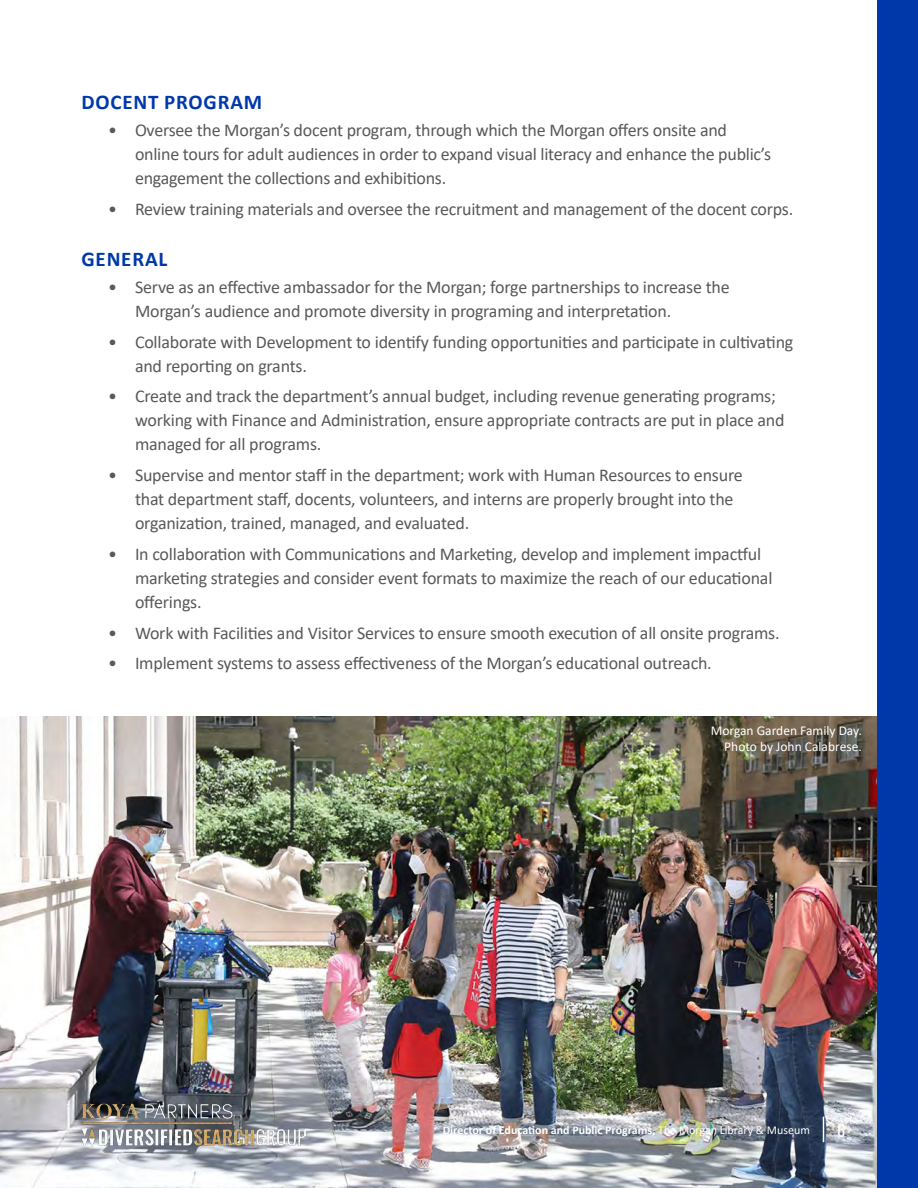
<style>
.page{position:relative;width:918px;height:1188px;background:#fff}
.page>*{position:absolute;margin:0;border:0;box-sizing:border-box;transform-origin:0 0}
.t1{font:700 21px "Calibri";letter-spacing:.04em;color:#0038a9}
.t2{font:18px/24px "Calibri";letter-spacing:-.01em;color:#58595b}
.t3{font:16.5px "Oswald";color:#fff}
.t4{font:13.5px/16.2px "Calibri";color:#fff;text-align:right}
.t5{font:700 12px "Calibri";color:#fff}
.s1{font-weight:400}
</style>
<div class="page">
<img style="left:0;top:716px;width:878px;height:472px">
<div style="left:878px;top:0;width:40px;height:1188px;background:#0038a9"></div>
<img style="left:81px;top:1104px;width:225px;height:42px">
<svg style="left:823px;top:1117px;width:1px;height:25px"></svg>
<p class="t1" style="left:81px;top:87px;width:182px">DOCENT PROGRAM</p>
<p class="t2" style="left:135px;top:118px;width:638px;text-indent:-27px">• Oversee the Morgan’s docent program, through which the Morgan offers onsite and online tours for adult audiences in order to expand visual literacy and enhance the public’s engagement the collections and exhibitions.</p>
<p class="t2" style="left:108px;top:196px;width:687px">• Review training materials and oversee the recruitment and management of the docent corps.</p>
<p class="t1" style="left:81px;top:244px;width:88px">GENERAL</p>
<p class="t2" style="left:135px;top:275px;width:596px;text-indent:-27px">• Serve as an effective ambassador for the Morgan; forge partnerships to increase the<br>Morgan’s audience and promote diversity in programing and interpretation.</p>
<p class="t2" style="left:135px;top:329px;width:660px;text-indent:-27px">• Collaborate with Development to identify funding opportunities and participate in cultivating and reporting on grants.</p>
<p class="t2" style="left:135px;top:384px;width:651px;text-indent:-27px">• Create and track the department’s annual budget, including revenue generating programs; working with Finance and Administration, ensure appropriate contracts are put in place and managed for all programs.</p>
<p class="t2" style="left:135px;top:463px;width:609px;text-indent:-27px">• Supervise and mentor staff in the department; work with Human Resources to ensure that department staff, docents, volunteers, and interns are properly brought into the organization, trained, managed, and evaluated.</p>
<p class="t2" style="left:135px;top:541px;width:639px;text-indent:-27px">• In collaboration with Communications and Marketing, develop and implement impactful marketing strategies and consider event formats to maximize the reach of our educational offerings.</p>
<p class="t2" style="left:108px;top:620px;width:673px">• Work with Facilities and Visitor Services to ensure smooth execution of all onsite programs.</p>
<p class="t2" style="left:108px;top:651px;width:605px">• Implement systems to assess effectiveness of the Morgan’s educational outreach.</p>
<p class="t4" style="left:711px;top:722px;width:152px">Morgan Garden Family Day.<br>Photo by John Calabrese.</p>
<p class="t5" style="left:443px;top:1121px;width:369px">Director of Education and Public Programs, <span class="s1">The Morgan Library &amp; Museum</span></p>
<p class="t3" style="left:837px;top:1115px;width:10px">6</p>
</div>
